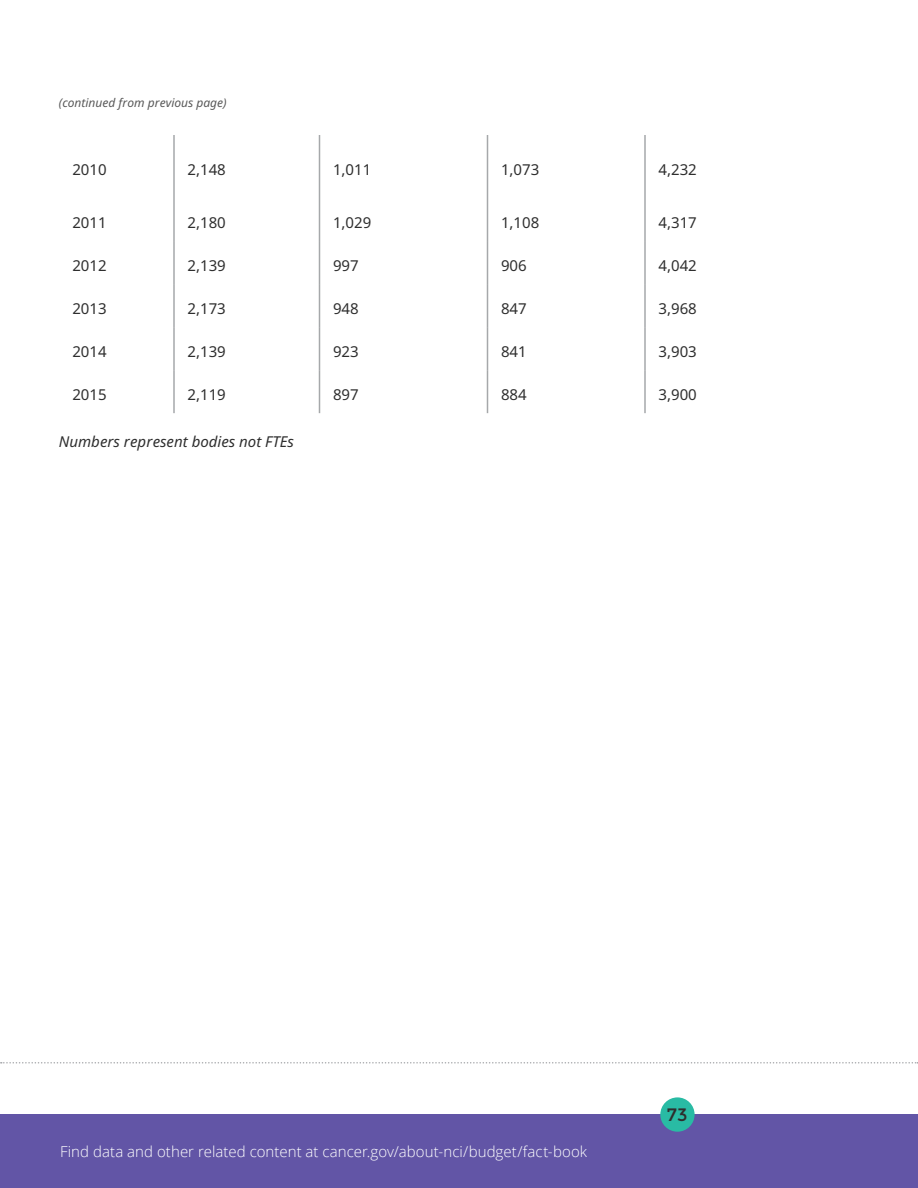
<style>
.page{position:relative;width:918px;height:1188px;background:#fff}
.page>*{position:absolute;margin:0;border:0;box-sizing:border-box;transform-origin:0 0}
.t1{font:18px "Montserrat";color:#2e2e2e}
.Bold_H4{font:15px "Noto Sans";color:#2e2e2e}
.t2{font:300 15px "Open Sans";letter-spacing:.005em;color:#fff}
.t3{font:italic 15px "Noto Sans";color:#2e2e2e}
.Table_Subtitle{font:italic 12px "Noto Sans";color:#585858}
</style>
<div class="page">
<div style="left:0;top:1115px;width:918px;height:73px;background:#6255a6"></div>
<div style="left:660px;top:1097px;width:35px;height:35px;background:#29bba4;border-radius:50%"></div>
<svg style="left:1px;top:1062px;width:917px;height:2px"></svg>
<svg style="left:318px;top:135px;width:171px;height:63px"></svg>
<hr style="left:173px;top:135px;width:2px;height:63px;background:#a6a8aa">
<hr style="left:319px;top:135px;width:1px;height:63px;background:#a6a8aa">
<hr style="left:487px;top:135px;width:1px;height:63px;background:#a6a8aa">
<hr style="left:644px;top:135px;width:2px;height:63px;background:#a6a8aa">
<hr style="left:173px;top:198px;width:2px;height:43px;background:#a6a8aa">
<hr style="left:319px;top:198px;width:1px;height:43px;background:#a6a8aa">
<hr style="left:487px;top:198px;width:1px;height:43px;background:#a6a8aa">
<hr style="left:644px;top:198px;width:2px;height:43px;background:#a6a8aa">
<hr style="left:173px;top:241px;width:2px;height:43px;background:#a6a8aa">
<hr style="left:319px;top:241px;width:1px;height:43px;background:#a6a8aa">
<hr style="left:487px;top:241px;width:1px;height:43px;background:#a6a8aa">
<hr style="left:644px;top:241px;width:2px;height:43px;background:#a6a8aa">
<hr style="left:173px;top:284px;width:2px;height:43px;background:#a6a8aa">
<hr style="left:319px;top:284px;width:1px;height:43px;background:#a6a8aa">
<hr style="left:487px;top:284px;width:1px;height:43px;background:#a6a8aa">
<hr style="left:644px;top:284px;width:2px;height:43px;background:#a6a8aa">
<hr style="left:173px;top:327px;width:2px;height:43px;background:#a6a8aa">
<hr style="left:319px;top:327px;width:1px;height:43px;background:#a6a8aa">
<hr style="left:487px;top:327px;width:1px;height:43px;background:#a6a8aa">
<hr style="left:644px;top:327px;width:2px;height:43px;background:#a6a8aa">
<hr style="left:173px;top:370px;width:2px;height:43px;background:#a6a8aa">
<hr style="left:319px;top:370px;width:1px;height:43px;background:#a6a8aa">
<hr style="left:487px;top:370px;width:1px;height:43px;background:#a6a8aa">
<hr style="left:644px;top:370px;width:2px;height:43px;background:#a6a8aa">
<p class="Table_Subtitle" style="left:59px;top:94px;width:169px">(continued from previous page)</p>
<p class="Bold_H4" style="left:72px;top:159px;width:36px">2010</p>
<p class="Bold_H4" style="left:188px;top:159px;width:40px">2,148</p>
<p class="Bold_H4" style="left:333px;top:159px;width:40px">1,011</p>
<p class="Bold_H4" style="left:501px;top:159px;width:40px">1,073</p>
<p class="Bold_H4" style="left:658px;top:159px;width:40px">4,232</p>
<p class="Bold_H4" style="left:72px;top:212px;width:36px">2011</p>
<p class="Bold_H4" style="left:188px;top:212px;width:40px">2,180</p>
<p class="Bold_H4" style="left:333px;top:212px;width:40px">1,029</p>
<p class="Bold_H4" style="left:501px;top:212px;width:40px">1,108</p>
<p class="Bold_H4" style="left:658px;top:212px;width:40px">4,317</p>
<p class="Bold_H4" style="left:72px;top:255px;width:36px">2012</p>
<p class="Bold_H4" style="left:188px;top:255px;width:40px">2,139</p>
<p class="Bold_H4" style="left:333px;top:255px;width:27px">997</p>
<p class="Bold_H4" style="left:501px;top:255px;width:27px">906</p>
<p class="Bold_H4" style="left:658px;top:255px;width:40px">4,042</p>
<p class="Bold_H4" style="left:72px;top:298px;width:36px">2013</p>
<p class="Bold_H4" style="left:188px;top:298px;width:40px">2,173</p>
<p class="Bold_H4" style="left:333px;top:298px;width:27px">948</p>
<p class="Bold_H4" style="left:501px;top:298px;width:27px">847</p>
<p class="Bold_H4" style="left:658px;top:298px;width:40px">3,968</p>
<p class="Bold_H4" style="left:72px;top:341px;width:36px">2014</p>
<p class="Bold_H4" style="left:188px;top:341px;width:40px">2,139</p>
<p class="Bold_H4" style="left:333px;top:341px;width:27px">923</p>
<p class="Bold_H4" style="left:501px;top:341px;width:27px">841</p>
<p class="Bold_H4" style="left:658px;top:341px;width:40px">3,903</p>
<p class="Bold_H4" style="left:72px;top:384px;width:36px">2015</p>
<p class="Bold_H4" style="left:188px;top:384px;width:40px">2,119</p>
<p class="Bold_H4" style="left:333px;top:384px;width:27px">897</p>
<p class="Bold_H4" style="left:501px;top:384px;width:27px">884</p>
<p class="Bold_H4" style="left:658px;top:384px;width:40px">3,900</p>
<p class="t3" style="left:59px;top:431px;width:237px">Numbers represent bodies not FTEs</p>
<p class="t2" style="left:60px;top:1141px;width:529px">Find data and other related content at cancer.gov/about-nci/budget/fact-book</p>
<p class="t1" style="left:667px;top:1104px;width:22px">73</p>
</div>
